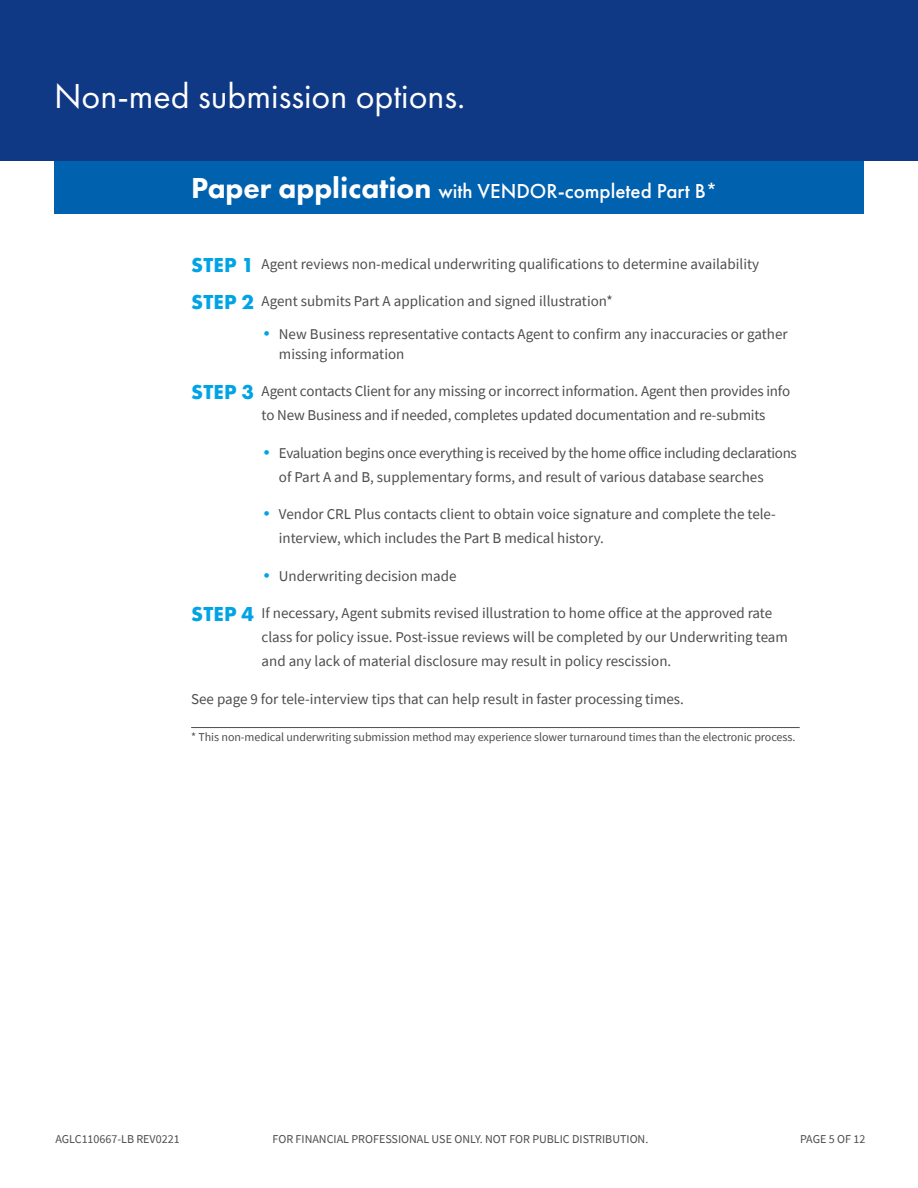
<style>
.page{position:relative;width:918px;height:1188px;background:#fff}
.page>*{position:absolute;margin:0;border:0;box-sizing:border-box;transform-origin:0 0}
.Fut_PT_Bold_Headline{font:36px "Futura PT";color:#fff}
.Fut_PT_Book_Body_Cop{font:500 21px "Futura PT";color:#fff}
.Fut_PT_Book_Body_Cop-2{font:15px/24px "Source Sans Pro";color:#4d4d4f}
.Fut_PT_Book_Body_Cop-3{font:15px/24px "Source Sans Pro";letter-spacing:-.02em;color:#4d4d4f}
.Fut_PT_Book_Body_Cop-4{font:12px "Source Sans Pro";letter-spacing:-.005em;color:#4d4d4f}
.s1{font-weight:800;font-size:30px}
.s2{font-family:"Futura PT";font-weight:700;font-size:21px;color:#00a4e4}
.s3{font-family:"Futura PT";font-size:16.5px;color:#00a4e4}
</style>
<div class="page">
<div style="left:54px;top:160px;width:810px;height:54px;background:#0061af"></div>
<hr style="left:191px;top:727px;width:609px;height:1px;background:#4d4d4f">
<div style="left:0;top:0;width:918px;height:161px;background:#103985"></div>
<p class="Fut_PT_Bold_Headline" style="left:54px;top:75px;width:413px">Non-med submission options.</p>
<p class="Fut_PT_Book_Body_Cop" style="left:191px;top:178px;width:528px"><span class="s1">Paper application</span> with VENDOR-completed Part B*</p>
<p class="Fut_PT_Book_Body_Cop-2" style="left:191px;top:252px;width:569px"><span class="s2">STEP 1</span> Agent reviews non-medical underwriting qualifications to determine availability</p>
<p class="Fut_PT_Book_Body_Cop-2" style="left:191px;top:289px;width:423px"><span class="s2">STEP 2</span> Agent submits Part A application and signed illustration*</p>
<p class="Fut_PT_Book_Body_Cop-2" style="left:279px;top:324px;width:510px;line-height:19.5px;text-indent:-20px"><span class="s3">•</span> New Business representative contacts Agent to confirm any inaccuracies or gather missing information</p>
<p class="Fut_PT_Book_Body_Cop-2" style="left:262px;top:379px;width:530px;text-indent:-70px"><span class="s2">STEP 3</span> Agent contacts Client for any missing or incorrect information. Agent then provides info to New Business and if needed, completes updated documentation and re-submits</p>
<p class="Fut_PT_Book_Body_Cop-3" style="left:279px;top:441px;width:519px;text-indent:-20px"><span class="s3">•</span> Evaluation begins once everything is received by the home office including declarations of Part A and B, supplementary forms, and result of various database searches</p>
<p class="Fut_PT_Book_Body_Cop-2" style="left:279px;top:502px;width:498px;text-indent:-20px"><span class="s3">•</span> Vendor CRL Plus contacts client to obtain voice signature and complete the tele&shy;interview, which includes the Part B medical history.</p>
<p class="Fut_PT_Book_Body_Cop-2" style="left:259px;top:564px;width:199px"><span class="s3">•</span> Underwriting decision made</p>
<p class="Fut_PT_Book_Body_Cop-2" style="left:262px;top:601px;width:528px;text-indent:-70px"><span class="s2">STEP 4</span> If necessary, Agent submits revised illustration to home office at the approved rate class for policy issue. Post-issue reviews will be completed by our Underwriting team and any lack of material disclosure may result in policy rescission.</p>
<p class="Fut_PT_Book_Body_Cop-2" style="left:191px;top:687px;width:494px">See page 9 for tele-interview tips that can help result in faster processing times.</p>
<p class="Fut_PT_Book_Body_Cop-4" style="left:191px;top:730px;width:606px">* This non-medical underwriting submission method may experience slower turnaround times than the electronic process.</p>
<p class="Fut_PT_Book_Body_Cop-4" style="left:56px;top:1131px;width:126px">AGLC110667-LB REV0221</p>
<p class="Fut_PT_Book_Body_Cop-4" style="left:273px;top:1131px;width:377px">FOR FINANCIAL PROFESSIONAL USE ONLY. NOT FOR PUBLIC DISTRIBUTION.</p>
<p class="Fut_PT_Book_Body_Cop-4" style="left:800px;top:1131px;width:67px">PAGE 5 OF 12</p>
</div>
